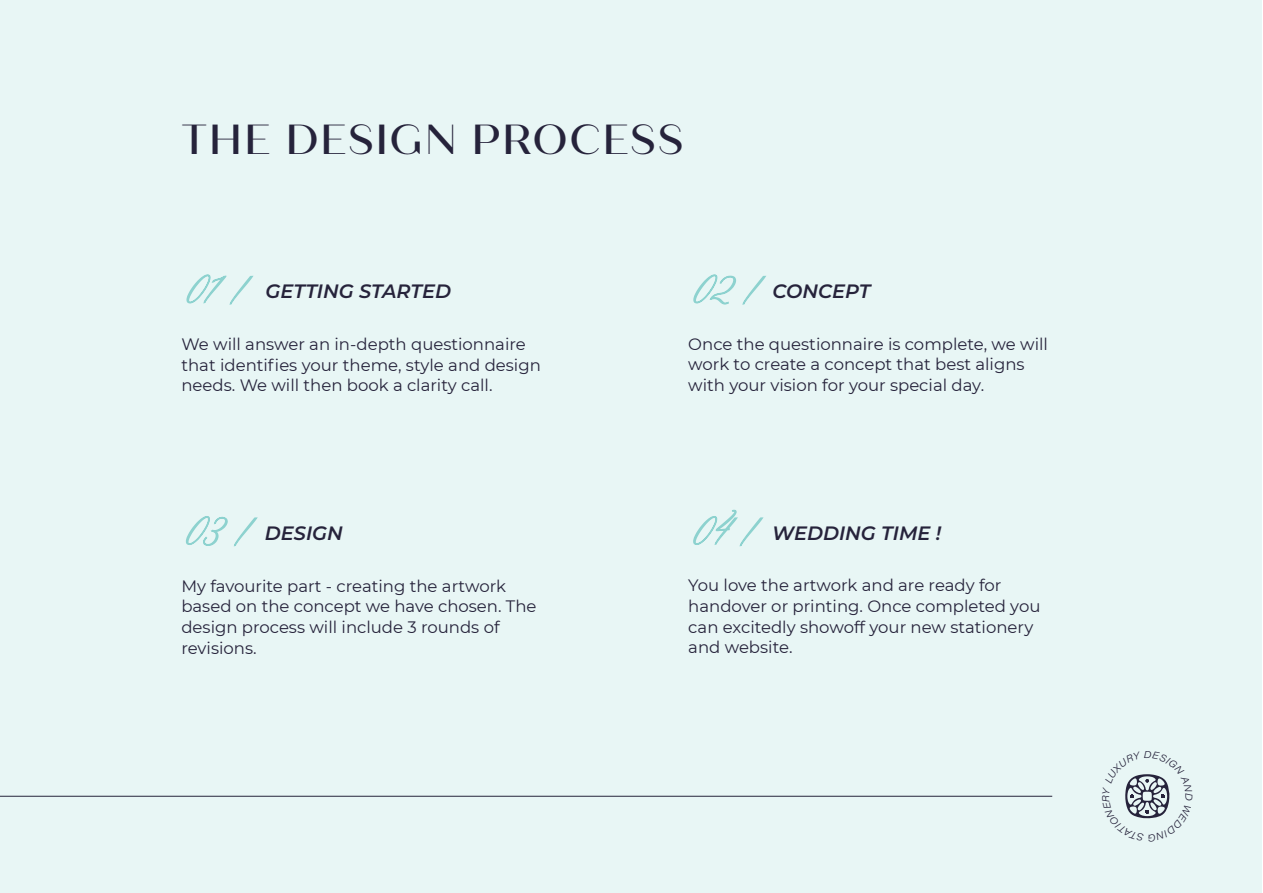
<style>
.page{position:relative;width:1263px;height:893px;background:#fff}
.page>*{position:absolute;margin:0;border:0;box-sizing:border-box;transform-origin:0 0}
.t1{font:500 42px "Quiche Sans";letter-spacing:.05em;color:#26233b}
.t2{font:italic 600 19.35px "Montserrat";color:#26233b}
.t3{font:16.5px/20.7px "Montserrat";color:#26233b}
.t4{font:italic 300 9.9px "Acumin Pro Wide";color:#26233b}
</style>
<div class="page">
<div style="left:0;top:0;width:1262px;height:893px;background:#e8f6f5"></div>
<hr style="left:0;top:796px;width:1052px;height:1px;background:#26233b">
<svg style="left:186px;top:274px;width:68px;height:31px"></svg>
<svg style="left:693px;top:274px;width:73px;height:31px"></svg>
<svg style="left:185px;top:516px;width:73px;height:31px"></svg>
<svg style="left:693px;top:509px;width:71px;height:38px"></svg>
<svg style="left:1125px;top:774px;width:45px;height:45px"></svg>
<h1 class="t1" style="left:181px;top:114px;width:503px">THE DESIGN PROCESS</h1>
<p class="t2" style="left:266px;top:278px;width:187px">GETTING STARTED</p>
<p class="t3" style="left:181px;top:333px;width:361px">We will answer an in-depth questionnaire that identifies your theme, style and design needs. We will then book a clarity call.</p>
<p class="t2" style="left:265px;top:519px;width:79px">DESIGN</p>
<p class="t3" style="left:181px;top:575px;width:357px">My favourite part - creating the artwork based on the concept we have chosen. The design process will include 3 rounds of revisions.</p>
<p class="t2" style="left:772px;top:278px;width:99px">CONCEPT</p>
<p class="t3" style="left:688px;top:333px;width:361px">Once the questionnaire is complete, we will work to create a concept that best aligns with your vision for your special day.</p>
<p class="t2" style="left:772px;top:519px;width:170px">WEDDING TIME !</p>
<p class="t3" style="left:688px;top:574px;width:354px">You love the artwork and are ready for handover or printing. Once completed you can excitedly showoff your new stationery and website.</p>
<p class="t4" style="left:1196px;top:793px;width:9px;rotate:90deg">D</p>
</div>
